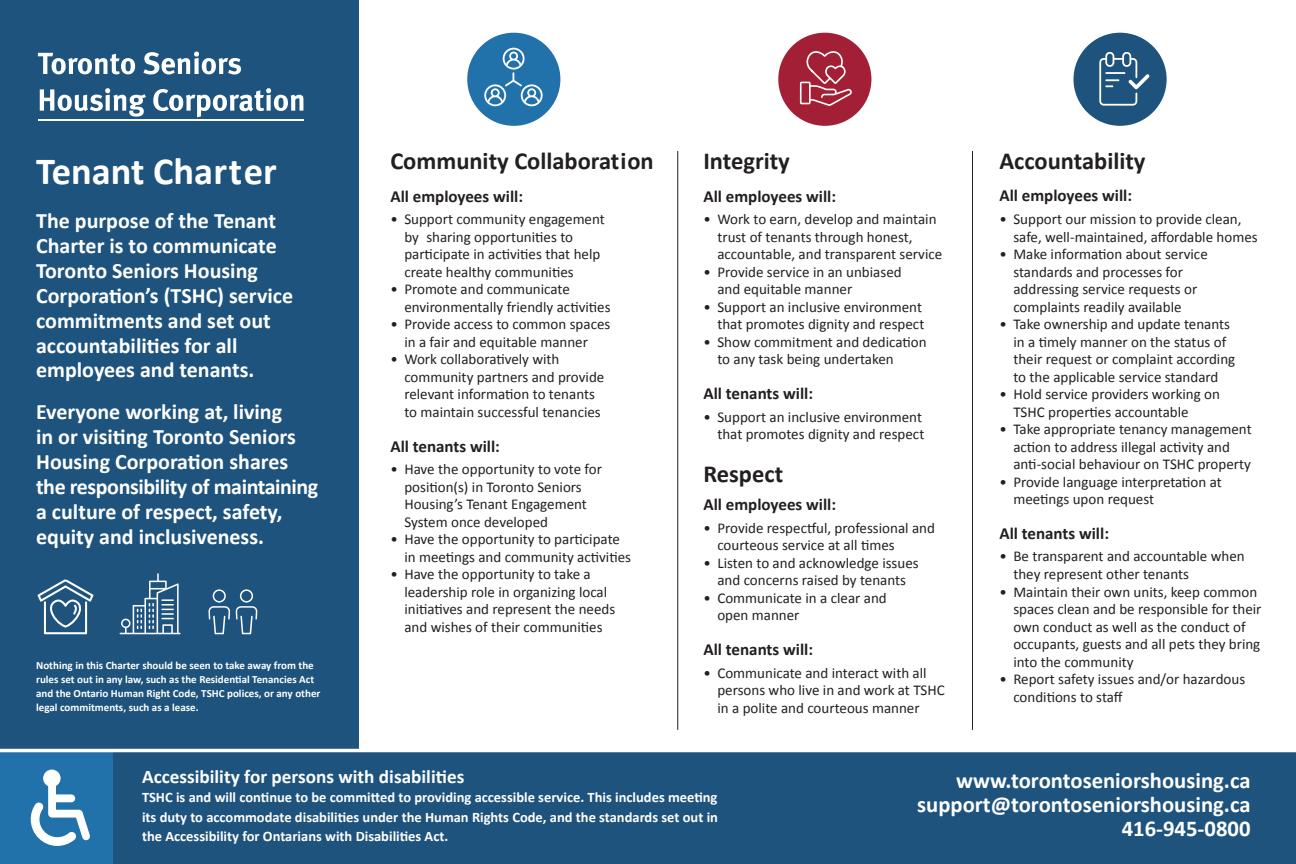
<style>
.page{position:relative;width:1296px;height:864px;background:#fff}
.page>*{position:absolute;margin:0;border:0;box-sizing:border-box;transform-origin:0 0}
.t1{font:700 38.5px "Calibri";color:#fff}
.t2{font:700 24.5px "Calibri";color:#231f20}
.t3{font:700 22.65px/24.4px "Calibri";color:#fff;text-align:right}
.t4{font:700 22px/25px "Calibri";color:#fff}
.t5{font:700 19.25px "Calibri";color:#fff}
.t6{font:700 17px "Calibri";color:#231f20}
.t7{font:15px/17.5px "Calibri";color:#231f20}
.t8{font:700 14.5px/19.2px "Calibri";color:#fff;text-align:justify}
.t9{font:700 11px/14px "Calibri";color:#fff}
</style>
<div class="page">
<div style="left:0;top:0;width:358px;height:753px;background:#1e537d"></div>
<svg style="left:143px;top:52px;width:98px;height:23px"></svg>
<svg style="left:38px;top:53px;width:97px;height:21px"></svg>
<svg style="left:40px;top:88px;width:106px;height:29px"></svg>
<svg style="left:153px;top:88px;width:150px;height:29px"></svg>
<hr style="left:38px;top:120px;width:265px;height:1px;background:#fff">
<div style="left:0;top:750px;width:1296px;height:114px;background:#1e537d"></div>
<div style="left:0;top:750px;width:112px;height:114px;background:#2171aa"></div>
<svg style="left:31px;top:770px;width:59px;height:76px"></svg>
<hr style="left:0;top:749px;width:1296px;height:3px;background:#fff">
<hr style="left:678px;top:151px;width:1px;height:579px;background:#231f20">
<hr style="left:972px;top:151px;width:1px;height:579px;background:#231f20">
<svg style="left:38px;top:579px;width:56px;height:55px"></svg>
<svg style="left:120px;top:573px;width:61px;height:61px"></svg>
<svg style="left:208px;top:589px;width:22px;height:45px"></svg>
<svg style="left:236px;top:589px;width:21px;height:45px"></svg>
<div style="left:778px;top:33px;width:93px;height:93px;background:#a31f35;border-radius:50%"></div>
<div style="left:1074px;top:33px;width:93px;height:93px;background:#1e537d;border-radius:50%"></div>
<div style="left:467px;top:33px;width:93px;height:93px;background:#2171aa;border-radius:50%"></div>
<svg style="left:484px;top:48px;width:59px;height:58px"></svg>
<svg style="left:800px;top:51px;width:52px;height:55px"></svg>
<svg style="left:1099px;top:52px;width:50px;height:54px"></svg>
<h1 class="t1" style="left:36px;top:147px;width:242px">Tenant Charter</h1>
<h3 class="t4" style="left:36px;top:208px;width:258px">The purpose of the Tenant<br>Charter is to communicate<br>Toronto Seniors Housing<br>Corporation’s (TSHC) service commitments and set out accountabilities for all employees and tenants.</h3>
<h3 class="t4" style="left:36px;top:400px;width:284px">Everyone working at, living<br>in or visiting Toronto Seniors<br>Housing Corporation shares the responsibility of maintaining a culture of respect, safety, equity and inclusiveness.</h3>
<p class="t9" style="left:36px;top:659px;width:286px">Nothing in this Charter should be seen to take away from the rules set out in any law, such as the Residential Tenancies Act and the Ontario Human Right Code, TSHC polices, or any other legal commitments, such as a lease.</p>
<h2 class="t2" style="left:390px;top:146px;width:265px">Community Collaboration</h2>
<p class="t6" style="left:390px;top:185px;width:134px">All employees will:</p>
<p class="t7" style="left:404px;top:211px;width:202px;text-indent:-14px">• Support community engagement by sharing opportunities to participate in activities that help create healthy communities</p>
<p class="t7" style="left:404px;top:281px;width:208px;text-indent:-14px">• Promote and communicate environmentally friendly activities</p>
<p class="t7" style="left:390px;top:316px;width:222px;text-align:center">• Provide access to common spaces in a fair and equitable manner</p>
<p class="t7" style="left:404px;top:351px;width:202px;text-indent:-14px">• Work collaboratively with community partners and provide relevant information to tenants to maintain successful tenancies</p>
<p class="t6" style="left:390px;top:435px;width:111px">All tenants will:</p>
<p class="t7" style="left:404px;top:461px;width:199px;text-indent:-14px">• Have the opportunity to vote for position(s) in Toronto Seniors<br>Housing’s Tenant Engagement<br>System once developed</p>
<p class="t7" style="left:404px;top:531px;width:228px;text-indent:-14px">• Have the opportunity to participate in meetings and community activities</p>
<p class="t7" style="left:404px;top:566px;width:212px;text-indent:-14px">• Have the opportunity to take a leadership role in organizing local initiatives and represent the needs and wishes of their communities</p>
<h2 class="t2" style="left:703px;top:146px;width:88px">Integrity</h2>
<p class="t6" style="left:703px;top:185px;width:134px">All employees will:</p>
<p class="t7" style="left:717px;top:211px;width:226px;text-indent:-14px">• Work to earn, develop and maintain trust of tenants through honest, accountable, and transparent service</p>
<p class="t7" style="left:717px;top:263px;width:186px;text-indent:-14px">• Provide service in an unbiased and equitable manner</p>
<p class="t7" style="left:703px;top:298px;width:222px;text-align:right">• Support an inclusive environment that promotes dignity and respect</p>
<p class="t7" style="left:717px;top:333px;width:211px;text-indent:-14px">• Show commitment and dedication to any task being undertaken</p>
<p class="t6" style="left:703px;top:383px;width:111px">All tenants will:</p>
<p class="t7" style="left:703px;top:408px;width:222px;text-align:right">• Support an inclusive environment that promotes dignity and respect</p>
<h2 class="t2" style="left:703px;top:458px;width:81px">Respect</h2>
<p class="t6" style="left:703px;top:494px;width:134px">All employees will:</p>
<p class="t7" style="left:717px;top:519px;width:219px;text-indent:-14px">• Provide respectful, professional and courteous service at all times</p>
<p class="t7" style="left:703px;top:554px;width:217px;text-align:center">• Listen to and acknowledge issues and concerns raised by tenants</p>
<p class="t7" style="left:717px;top:589px;width:171px;text-indent:-14px">• Communicate in a clear and open manner</p>
<p class="t6" style="left:703px;top:639px;width:111px">All tenants will:</p>
<p class="t7" style="left:717px;top:664px;width:229px;text-indent:-14px">• Communicate and interact with all persons who live in and work at TSHC in a polite and courteous manner</p>
<h2 class="t2" style="left:999px;top:145px;width:148px">Accountability</h2>
<p class="t6" style="left:999px;top:185px;width:134px">All employees will:</p>
<p class="t7" style="left:1013px;top:210px;width:246px;text-indent:-14px">• Support our mission to provide clean, safe, well-maintained, affordable homes</p>
<p class="t7" style="left:1013px;top:245px;width:196px;text-indent:-14px">• Make information about service standards and processes for addressing service requests or complaints readily available</p>
<p class="t7" style="left:1013px;top:315px;width:223px;text-indent:-14px">• Take ownership and update tenants in a timely manner on the status of their request or complaint according to the applicable service standard</p>
<p class="t7" style="left:1013px;top:385px;width:208px;text-indent:-14px">• Hold service providers working on<br>TSHC properties accountable</p>
<p class="t7" style="left:1013px;top:420px;width:240px;text-indent:-14px">• Take appropriate tenancy management action to address illegal activity and anti-social behaviour on TSHC property</p>
<p class="t7" style="left:1013px;top:473px;width:210px;text-indent:-14px">• Provide language interpretation at meetings upon request</p>
<p class="t6" style="left:999px;top:522px;width:111px">All tenants will:</p>
<p class="t7" style="left:1013px;top:548px;width:233px;text-indent:-14px">• Be transparent and accountable when they represent other tenants</p>
<p class="t7" style="left:1013px;top:583px;width:250px;text-indent:-14px">• Maintain their own units, keep common spaces clean and be responsible for their own conduct as well as the conduct of occupants, guests and all pets they bring into the community</p>
<p class="t7" style="left:1013px;top:670px;width:233px;text-indent:-14px">• Report safety issues and/or hazardous conditions to staff</p>
<p class="t5" style="left:142px;top:764px;width:324px">Accessibility for persons with disabilities</p>
<p class="t8" style="left:142px;top:788px;width:578px">TSHC is and will continue to be committed to providing accessible service. This includes meeting its duty to accommodate disabilities under the Human Rights Code, and the standards set out in the Accessibility for Ontarians with Disabilities Act.</p>
<h3 class="t3" style="left:917px;top:768px;width:335px">www.torontoseniorshousing.ca support@torontoseniorshousing.ca<br>416-945-0800</h3>
</div>
